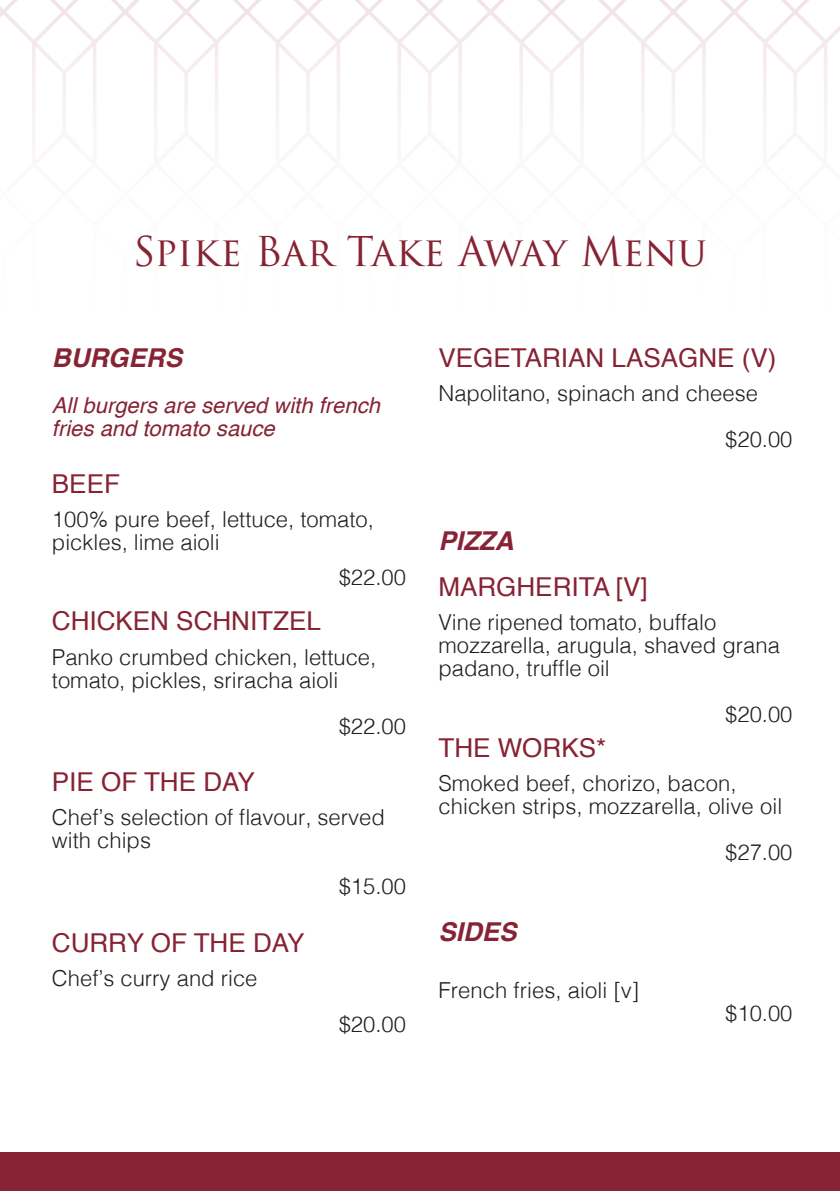
<style>
.page{position:relative;width:840px;height:1191px;background:#fff}
.page>*{position:absolute;margin:0;border:0;box-sizing:border-box;transform-origin:0 0}
.t1{font:40px "Trajan Pro 3";color:#862334}
.Dish{font:26px "Helvetica";color:#862334}
.Dish-2{font:italic 700 26px "Helvetica";color:#862334}
.Original_Body{font:300 22px/23px "Helvetica";color:#231f20}
.Dish-3{font:italic 22px/23px "Helvetica";color:#862334}
.Original_Price__etc{font:300 22px "Helvetica";color:#231f20}
</style>
<div class="page">
<svg style="left:0;top:0;width:490px;height:128px"></svg>
<svg style="left:490px;top:0;width:349px;height:128px"></svg>
<div style="left:0;top:1152px;width:839px;height:39px;background:#862334"></div>
<p class="t1" style="left:133px;top:224px;width:575px">Spike Bar Take Away Menu</p>
<p class="Dish-2" style="left:52px;top:336px;width:131px">BURGERS</p>
<p class="Dish-3" style="left:52px;top:394px;width:329px">All burgers are served with french fries and tomato sauce</p>
<p class="Dish" style="left:52px;top:464px;width:69px">BEEF</p>
<p class="Original_Body" style="left:52px;top:506px;width:323px">100% pure beef, lettuce, tomato, pickles, lime aioli</p>
<p class="Original_Body" style="left:338px;top:564px;width:69px">$22.00</p>
<p class="Dish" style="left:52px;top:601px;width:270px">CHICKEN SCHNITZEL</p>
<p class="Original_Body" style="left:52px;top:644px;width:326px">Panko crumbed chicken, lettuce, tomato, pickles, sriracha aioli</p>
<p class="Original_Price__etc" style="left:338px;top:707px;width:69px">$22.00</p>
<p class="Dish" style="left:52px;top:762px;width:204px">PIE OF THE DAY</p>
<p class="Original_Body" style="left:52px;top:804px;width:334px">Chef’s selection of flavour, served with chips</p>
<p class="Original_Body" style="left:338px;top:873px;width:69px">$15.00</p>
<p class="Dish" style="left:52px;top:922px;width:254px">CURRY OF THE DAY</p>
<p class="Original_Body" style="left:52px;top:965px;width:207px">Chef’s curry and rice</p>
<p class="Original_Body" style="left:338px;top:1011px;width:69px">$20.00</p>
<p class="Dish" style="left:438px;top:338px;width:339px">VEGETARIAN LASAGNE (V)</p>
<p class="Original_Body" style="left:438px;top:380px;width:321px">Napolitano, spinach and cheese</p>
<p class="Original_Body" style="left:724px;top:426px;width:69px">$20.00</p>
<p class="Dish-2" style="left:438px;top:520px;width:77px">PIZZA</p>
<p class="Dish" style="left:438px;top:567px;width:211px">MARGHERITA [V]</p>
<p class="Original_Body" style="left:438px;top:609px;width:343px">Vine ripened tomato, buffalo mozzarella, arugula, shaved grana padano, truffle oil</p>
<p class="Original_Price__etc" style="left:724px;top:696px;width:69px">$20.00</p>
<p class="Dish" style="left:438px;top:727px;width:169px">THE WORKS*</p>
<p class="Original_Body" style="left:438px;top:770px;width:345px">Smoked beef, chorizo, bacon, chicken strips, mozzarella, olive oil</p>
<p class="Original_Price__etc" style="left:724px;top:833px;width:69px">$27.00</p>
<p class="Dish-2" style="left:438px;top:910px;width:80px">SIDES</p>
<p class="Original_Body" style="left:438px;top:977px;width:202px">French fries, aioli [v]</p>
<p class="Original_Price__etc" style="left:724px;top:994px;width:69px">$10.00</p>
</div>
